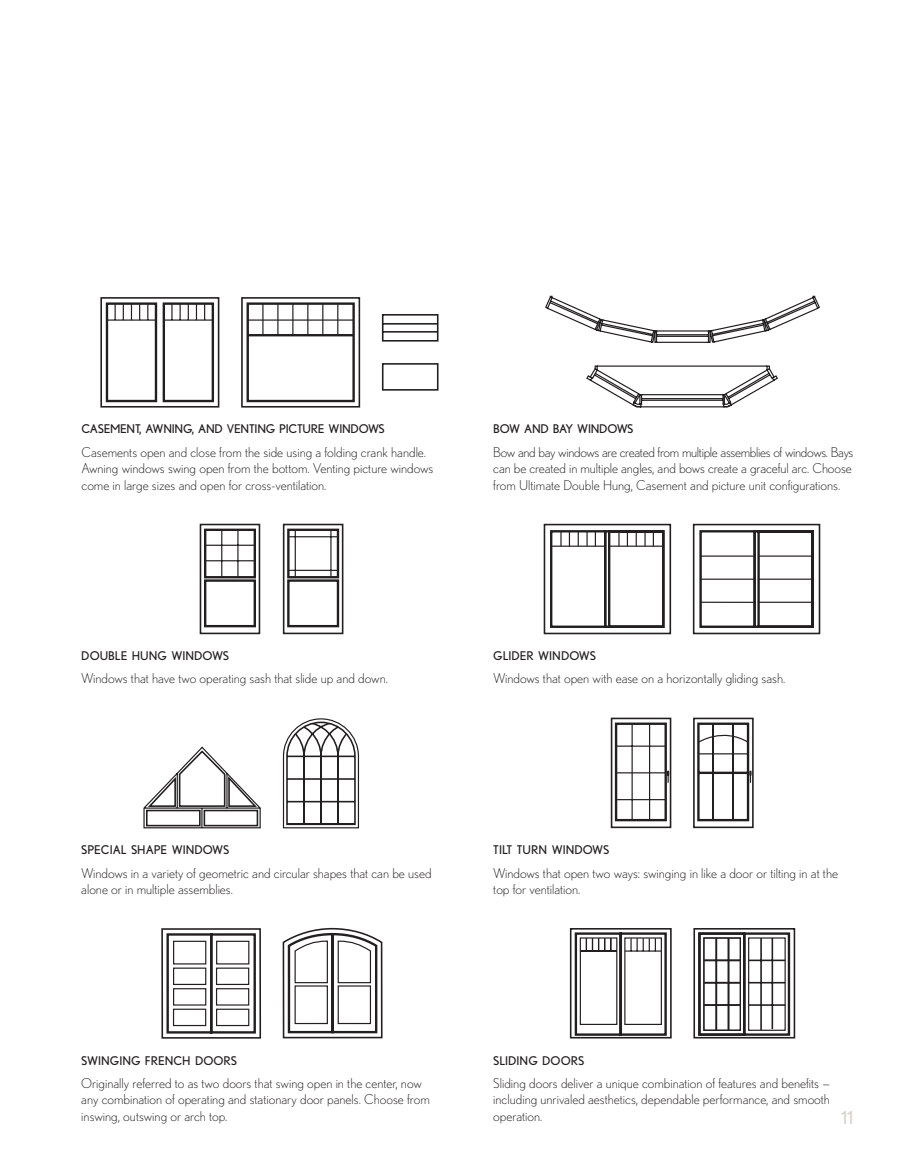
<style>
.page{position:relative;width:905px;height:1175px;background:#fff}
.page>*{position:absolute;margin:0;border:0;box-sizing:border-box;transform-origin:0 0}
.Casings_Headings{font:18px "Nobel";color:#d9d3cc}
.Detail_Box_Type{font:300 13.5px/16.5px "Nobel";color:#231f20}
.Casings_Headings-2{font:12px "Nobel";color:#231f20}
.Casings_Headings-3{font:12px "Nobel";letter-spacing:-.02em;color:#231f20}
</style>
<div class="page">
<div style="left:693px;top:928px;width:102px;height:110px;border:2px solid #231f20"></div>
<div style="left:570px;top:928px;width:101px;height:110px;border:2px solid #231f20"></div>
<svg style="left:569px;top:928px;width:99px;height:109px"></svg>
<div style="left:698px;top:932px;width:47px;height:103px;border:2px solid #231f20"></div>
<div style="left:703px;top:937px;width:38px;height:93px;border:1px solid #231f20"></div>
<hr style="left:715px;top:938px;width:2px;height:92px;background:#231f20">
<hr style="left:727px;top:938px;width:2px;height:92px;background:#231f20">
<hr style="left:704px;top:959px;width:36px;height:2px;background:#231f20">
<hr style="left:704px;top:1004px;width:36px;height:1px;background:#231f20">
<hr style="left:704px;top:981px;width:36px;height:2px;background:#231f20">
<div style="left:743px;top:932px;width:47px;height:103px;border:2px solid #231f20"></div>
<div style="left:748px;top:937px;width:37px;height:93px;border:1px solid #231f20"></div>
<hr style="left:760px;top:938px;width:1px;height:92px;background:#231f20">
<hr style="left:771px;top:938px;width:2px;height:91px;background:#231f20">
<hr style="left:748px;top:959px;width:37px;height:2px;background:#231f20">
<hr style="left:748px;top:1004px;width:37px;height:1px;background:#231f20">
<hr style="left:748px;top:981px;width:37px;height:2px;background:#231f20">
<svg style="left:610px;top:717px;width:144px;height:112px"></svg>
<hr style="left:616px;top:745px;width:49px;height:1px;background:#231f20">
<hr style="left:616px;top:799px;width:49px;height:1px;background:#231f20">
<hr style="left:631px;top:723px;width:1px;height:97px;background:#231f20">
<hr style="left:649px;top:723px;width:1px;height:97px;background:#231f20">
<svg style="left:161px;top:927px;width:222px;height:111px"></svg>
<svg style="left:143px;top:718px;width:217px;height:111px"></svg>
<svg style="left:545px;top:295px;width:275px;height:113px"></svg>
<svg style="left:543px;top:523px;width:278px;height:112px"></svg>
<svg style="left:199px;top:523px;width:144px;height:112px"></svg>
<svg style="left:100px;top:297px;width:339px;height:111px"></svg>
<p class="Casings_Headings-3" style="left:82px;top:422px;width:305px">CASEMENT, AWNING, AND VENTING PICTURE WINDOWS</p>
<p class="Detail_Box_Type" style="left:82px;top:443px;width:353px">Casements open and close from the side using a folding crank handle.<br>Awning windows swing open from the bottom. Venting picture windows come in large sizes and open for cross-ventilation.</p>
<p class="Casings_Headings-3" style="left:493px;top:422px;width:142px">BOW AND BAY WINDOWS</p>
<p class="Detail_Box_Type" style="left:493px;top:443px;width:361px">Bow and bay windows are created from multiple assemblies of windows. Bays can be created in multiple angles, and bows create a graceful arc. Choose from Ultimate Double Hung, Casement and picture unit configurations.</p>
<p class="Casings_Headings-2" style="left:81px;top:648px;width:149px">DOUBLE HUNG WINDOWS</p>
<p class="Detail_Box_Type" style="left:81px;top:670px;width:308px">Windows that have two operating sash that slide up and down.</p>
<p class="Casings_Headings-2" style="left:493px;top:648px;width:104px">GLIDER WINDOWS</p>
<p class="Detail_Box_Type" style="left:493px;top:670px;width:293px">Windows that open with ease on a horizontally gliding sash.</p>
<p class="Casings_Headings-2" style="left:81px;top:842px;width:149px">SPECIAL SHAPE WINDOWS</p>
<p class="Detail_Box_Type" style="left:81px;top:864px;width:352px">Windows in a variety of geometric and circular shapes that can be used alone or in multiple assemblies.</p>
<p class="Casings_Headings-2" style="left:493px;top:842px;width:118px">TILT TURN WINDOWS</p>
<p class="Detail_Box_Type" style="left:493px;top:864px;width:346px">Windows that open two ways: swinging in like a door or tilting in at the top for ventilation.</p>
<p class="Casings_Headings-2" style="left:81px;top:1053px;width:157px">SWINGING FRENCH DOORS</p>
<p class="Detail_Box_Type" style="left:81px;top:1074px;width:350px">Originally referred to as two doors that swing open in the center, now any combination of operating and stationary door panels. Choose from inswing, outswing or arch top.</p>
<p class="Casings_Headings-2" style="left:493px;top:1053px;width:92px">SLIDING DOORS</p>
<p class="Detail_Box_Type" style="left:493px;top:1074px;width:338px;text-align:justify">Sliding doors deliver a unique combination of features and benefits — including unrivaled aesthetics, dependable performance, and smooth operation.</p>
<p class="Casings_Headings" style="left:841px;top:1106px;width:14px">11</p>
</div>
